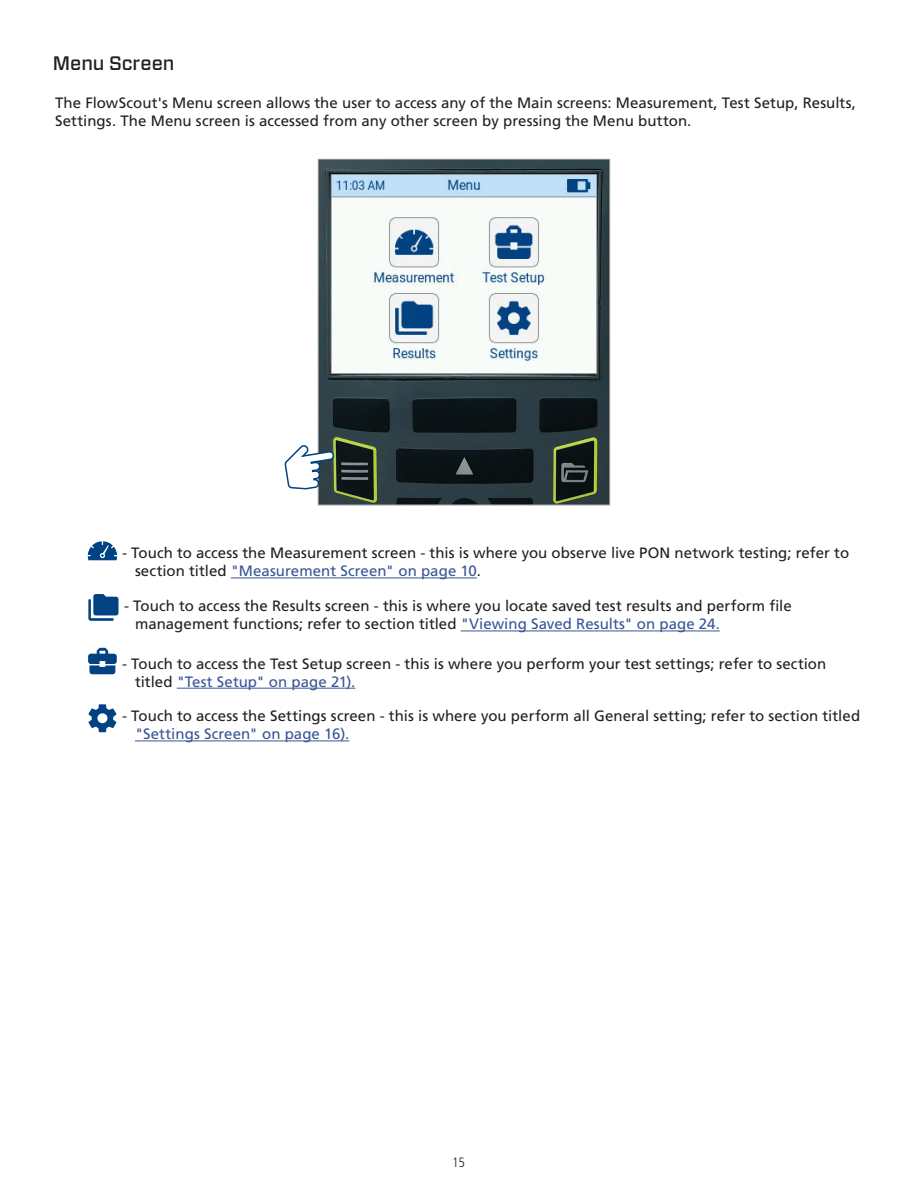
<style>
.page{position:relative;width:918px;height:1188px;background:#fff}
.page>*{position:absolute;margin:0;border:0;box-sizing:border-box;transform-origin:0 0}
.UG_A-Title{font:500 19.5px "Forza";color:#231f20}
.UG_Bullet_no_symbol{font:15px/18px "Frutiger LT Std";letter-spacing:.005em;color:#231f20}
.UG_Body{font:15px/18px "Frutiger LT Std";letter-spacing:.005em;color:#231f20}
.t1{font:300 condensed 13.5px "Frutiger LT Std";color:#231f20}
.s1{color:#385595}
</style>
<div class="page">
<hr style="left:231px;top:578px;width:246px;height:1px;background:#385595">
<hr style="left:461px;top:631px;width:259px;height:1px;background:#385595">
<hr style="left:177px;top:688px;width:178px;height:1px;background:#385595">
<hr style="left:135px;top:741px;width:214px;height:1px;background:#385595">
<svg style="left:88px;top:541px;width:29px;height:19px"></svg>
<svg style="left:88px;top:594px;width:31px;height:27px"></svg>
<svg style="left:88px;top:648px;width:29px;height:26px"></svg>
<svg style="left:88px;top:704px;width:28px;height:28px"></svg>
<img style="left:320px;top:161px;width:288px;height:342px">
<div style="left:318px;top:159px;width:292px;height:346px;border:1px solid #939598"></div>
<img style="left:333px;top:176px;width:262px;height:196px">
<div style="left:331px;top:174px;width:266px;height:200px;border:1px solid #939598"></div>
<svg style="left:284px;top:444px;width:51px;height:46px"></svg>
<p class="UG_A-Title" style="left:53px;top:50px;width:123px">Menu Screen</p>
<p class="UG_Body" style="left:55px;top:94px;width:803px">The FlowScout's Menu screen allows the user to access any of the Main screens: Measurement, Test Setup, Results,<br>Settings. The Menu screen is accessed from any other screen by pressing the Menu button.</p>
<p class="UG_Bullet_no_symbol" style="left:135px;top:544px;width:716px;text-indent:-13px">- Touch to access the Measurement screen - this is where you observe live PON network testing; refer to section titled <span class="s1">"Measurement Screen" on page 10</span>.</p>
<p class="UG_Bullet_no_symbol" style="left:135px;top:597px;width:658px;text-indent:-11px">- Touch to access the Results screen - this is where you locate saved test results and perform file management functions; refer to section titled <span class="s1">"Viewing Saved Results" on page 24.</span></p>
<p class="UG_Bullet_no_symbol" style="left:135px;top:655px;width:693px;text-indent:-13px">- Touch to access the Test Setup screen - this is where you perform your test settings; refer to section titled <span class="s1">"Test Setup" on page 21).</span></p>
<p class="UG_Bullet_no_symbol" style="left:135px;top:707px;width:727px;text-indent:-13px">- Touch to access the Settings screen - this is where you perform all General setting; refer to section titled <span class="s1">"Settings Screen" on page 16).</span></p>
<p class="t1" style="left:452px;top:1155px;width:14px">15</p>
</div>
